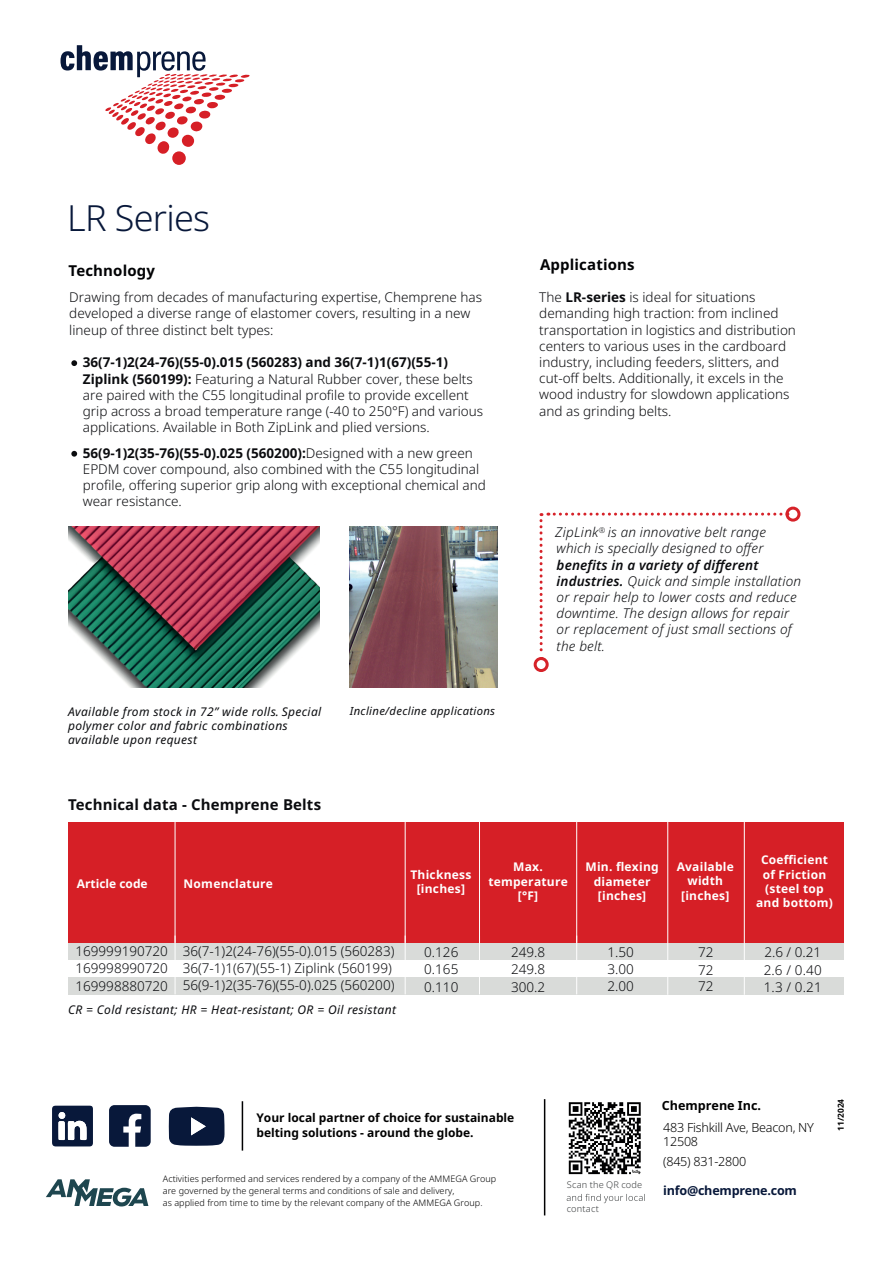
<style>
.page{position:relative;width:893px;height:1263px;background:#fff}
.page>*{position:absolute;margin:0;border:0;box-sizing:border-box;transform-origin:0 0}
.t1{font:300 36px "Noto Sans";letter-spacing:-.02em;color:#08183a}
.t2{font:700 15px "Noto Sans";letter-spacing:.01em;color:#0b0c0f}
.t3{font:700 15px "Noto Sans";letter-spacing:.01em;color:#010204}
.t4{font:300 13.5px/16.2px "Noto Sans";color:#0b0c0f}
.t5{font:italic 300 13.5px/16.2px "Noto Sans";letter-spacing:.01em;color:#0b0c0f}
.t6{font:300 12.6px/14.4px "Noto Sans";letter-spacing:-.02em;color:#000001}
.t7{font:700 12.6px "Noto Sans";letter-spacing:-.02em;color:#08183a}
.t8{font:700 12.6px "Noto Sans";color:#000001}
.t9{font:italic 12px/14.4px "Noto Sans";letter-spacing:.03em;color:#0b0c0f}
.t10{font:700 12px/14.4px "Noto Sans";letter-spacing:.02em;color:#fff;text-align:center}
.t11{font:700 12px/14.4px "Noto Sans";color:#000001}
.t12{font:700 12px "Noto Sans";color:#fff}
.t13{font:italic 11.25px "Noto Sans";letter-spacing:.03em;color:#0b0c0f}
.t14{font:300 9.15px "Noto Sans";letter-spacing:.02em;color:#3c3f40}
.t15{font:300 9px/12px "Noto Sans";letter-spacing:.005em;color:#000001}
.t16{font:700 8.25px "Noto Sans";color:#000001}
.s1{font-weight:700}
.s2{font-weight:600}
</style>
<div class="page">
<div style="left:68px;top:943px;width:776px;height:17px;background:#d9dbd9"></div>
<div style="left:68px;top:977px;width:776px;height:17px;background:#d9dbd9"></div>
<div style="left:68px;top:822px;width:776px;height:121px;background:#d61f26"></div>
<img style="left:350px;top:527px;width:147px;height:161px">
<div style="left:534px;top:657px;width:15px;height:15px;border:3px solid #d62229;border-radius:50%"></div>
<svg style="left:539px;top:513px;width:242px;height:147px"></svg>
<div style="left:785px;top:507px;width:15px;height:15px;border:3px solid #d62229;border-radius:50%"></div>
<img style="left:68px;top:527px;width:252px;height:161px">
<div style="left:172px;top:151px;width:14px;height:14px;background:#d61f26;border-radius:50%"></div>
<svg style="left:61px;top:45px;width:189px;height:109px"></svg>
<hr style="left:544px;top:1099px;width:1px;height:116px;background:#000001">
<svg style="left:569px;top:1102px;width:72px;height:72px"></svg>
<svg style="left:567px;top:1194px;width:78px;height:9px"></svg>
<svg style="left:52px;top:1106px;width:41px;height:40px"></svg>
<div style="left:59px;top:1112px;width:6px;height:7px;background:#fff;border-radius:50%"></div>
<svg style="left:168px;top:1106px;width:57px;height:40px;background:#2f3c59"></svg>
<div style="left:109px;top:1105px;width:42px;height:42px;background:#08183a;border-radius:5px"></div>
<hr style="left:242px;top:1101px;width:1px;height:49px;background:#000001">
<svg style="left:46px;top:1179px;width:102px;height:27px"></svg>
<svg style="left:123px;top:1114px;width:18px;height:33px"></svg>
<svg style="left:71px;top:360px;width:6px;height:6px"></svg>
<svg style="left:71px;top:451px;width:6px;height:6px"></svg>
<hr style="left:667px;top:822px;width:1px;height:173px;background:#fff">
<hr style="left:744px;top:822px;width:1px;height:173px;background:#fff">
<hr style="left:175px;top:822px;width:1px;height:121px;background:#fff">
<hr style="left:175px;top:935px;width:1px;height:59px;background:#fff">
<hr style="left:405px;top:822px;width:1px;height:121px;background:#fff">
<hr style="left:405px;top:935px;width:1px;height:59px;background:#fff">
<hr style="left:479px;top:822px;width:1px;height:121px;background:#fff">
<hr style="left:479px;top:935px;width:1px;height:59px;background:#fff">
<hr style="left:576px;top:822px;width:1px;height:121px;background:#fff">
<hr style="left:576px;top:935px;width:1px;height:59px;background:#fff">
<h1 class="t1" style="left:67px;top:193px;width:144px">LR Series</h1>
<p class="t3" style="left:69px;top:260px;width:88px">Technology</p>
<p class="t3" style="left:540px;top:254px;width:96px">Applications</p>
<p class="t4" style="left:69px;top:290px;width:414px">Drawing from decades of manufacturing expertise, Chemprene has developed a diverse range of elastomer covers, resulting in a new lineup of three distinct belt types:</p>
<p class="t4" style="left:83px;top:355px;width:402px"><span class="s1">36(7-1)2(24-76)(55-0).015 (560283) and 36(7-1)1(67)(55-1)<br>Ziplink (560199):</span> Featuring a Natural Rubber cover, these belts are paired with the C55 longitudinal profile to provide excellent grip across a broad temperature range (-40 to 250°F) and various applications. Available in Both ZipLink and plied versions.</p>
<p class="t4" style="left:83px;top:445px;width:404px"><span class="s1">56(9-1)2(35-76)(55-0).025 (560200):</span>Designed with a new green EPDM cover compound, also combined with the C55 longitudinal profile, offering superior grip along with exceptional chemical and wear resistance.</p>
<p class="t9" style="left:68px;top:704px;width:255px">Available from stock in 72” wide rolls. Special polymer color and fabric combinations available upon request</p>
<p class="t13" style="left:350px;top:702px;width:147px">Incline/decline applications</p>
<p class="t2" style="left:68px;top:794px;width:255px">Technical data - Chemprene Belts</p>
<p class="t4" style="left:539px;top:290px;width:258px">The <span class="s1">LR-series</span> is ideal for situations demanding high traction: from inclined transportation in logistics and distribution centers to various uses in the cardboard industry, including feeders, slitters, and cut-off belts. Additionally, it excels in the wood industry for slowdown applications and as grinding belts.</p>
<p class="t5" style="left:555px;top:524px;width:212px">ZipLink<sup>®</sup> is an innovative belt range</p>
<p class="t5" style="left:557px;top:541px;width:208px">which is specially designed to offer</p>
<p class="t5" style="left:557px;top:557px;width:246px"><span class="s2">benefits in a variety of different industries.</span> Quick and simple installation or repair help to lower costs and reduce downtime. The design allows for repair or replacement of just small sections of the belt.</p>
<p class="t12" style="left:77px;top:875px;width:72px">Article code</p>
<p class="t10" style="left:184px;top:876px;width:91px">Nomenclature</p>
<p class="t10" style="left:410px;top:867px;width:62px">Thickness [inches]</p>
<p class="t10" style="left:488px;top:860px;width:81px">Max. temperature [°F]</p>
<p class="t10" style="left:585px;top:860px;width:75px">Min. flexing diameter [inches]</p>
<p class="t10" style="left:677px;top:859px;width:59px">Available width [inches]</p>
<p class="t10" style="left:756px;top:853px;width:78px">Coefficient of Friction (steel top and bottom)</p>
<p class="t4" style="left:75px;top:942px;width:94px;line-height:17.5px;text-align:justify">169999190720<br>169998990720<br>169998880720</p>
<p class="t4" style="left:424px;top:943px;width:36px;line-height:17.5px;text-align:justify">0.126<br>0.165<br>0.110</p>
<p class="t4" style="left:511px;top:943px;width:36px;line-height:17.5px;text-align:justify">249.8<br>249.8<br>300.2</p>
<p class="t4" style="left:607px;top:944px;width:28px;line-height:17.2px;text-align:justify">1.50<br>3.00<br>2.00</p>
<p class="t4" style="left:698px;top:943px;width:17px;line-height:17.9px">72<br>72</p>
<p class="t4" style="left:183px;top:942px;width:213px;line-height:17.5px">36(7-1)2(24-76)(55-0).015 (560283)<br>36(7-1)1(67)(55-1) Ziplink (560199)<br>56(9-1)2(35-76)(55-0).025 (560200)</p>
<p class="t4" style="left:698px;top:978px;width:17px">72</p>
<p class="t9" style="left:68px;top:1003px;width:329px">CR = Cold resistant; HR = Heat-resistant; OR = Oil resistant</p>
<p class="t4" style="left:764px;top:944px;width:58px">2.6 / 0.21</p>
<p class="t4" style="left:764px;top:961px;width:60px;line-height:17.5px">2.6 / 0.40<br>1.3 / 0.21</p>
<p class="t11" style="left:256px;top:1111px;width:259px">Your local partner of choice for sustainable belting solutions - around the globe.</p>
<p class="t15" style="left:163px;top:1173px;width:335px">Activities performed and services rendered by a company of the AMMEGA Group are governed by the general terms and conditions of sale and delivery,<br>as applied from time to time by the relevant company of the AMMEGA Group.</p>
<p class="t14" style="left:567px;top:1178px;width:77px">Scan the QR code</p>
<p class="t14" style="left:567px;top:1202px;width:34px">contact</p>
<p class="t8" style="left:662px;top:1096px;width:101px">Chemprene Inc.</p>
<p class="t6" style="left:663px;top:1120px;width:152px">483 Fishkill Ave, Beacon, NY<br>12508</p>
<p class="t6" style="left:663px;top:1154px;width:85px">(845) 831-2800</p>
<p class="t7" style="left:663px;top:1181px;width:135px">info@chemprene.com</p>
<p class="t16" style="left:835px;top:1131px;width:33px;rotate:-90deg">11/2024</p>
</div>
